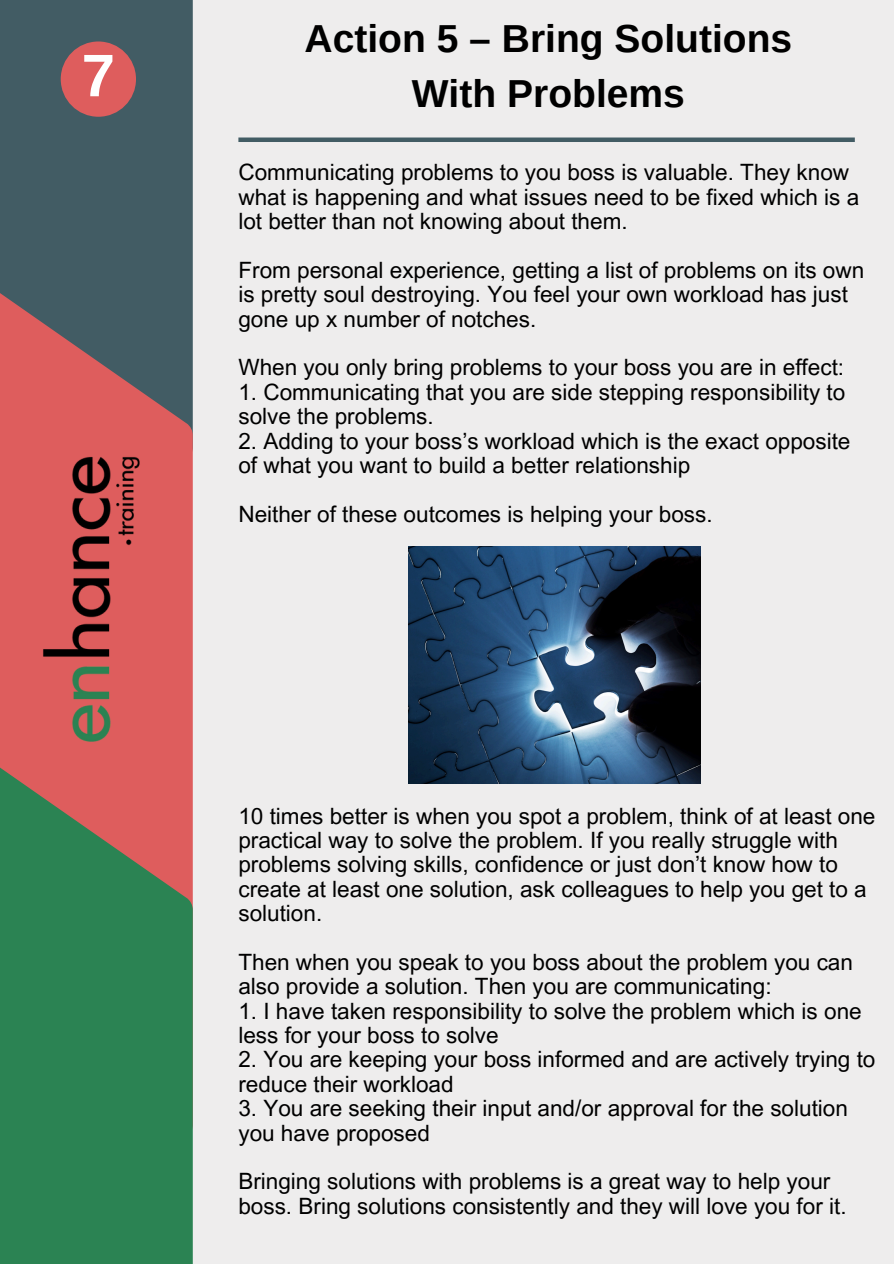
<style>
.page{position:relative;width:894px;height:1264px;background:#fff}
.page>*{position:absolute;margin:0;border:0;box-sizing:border-box;transform-origin:0 0}
.t1{font:700 60px "Arimo";color:#fff}
.t2{font:700 39px/54px "Arimo";color:#000;text-align:center}
.t3{font:22.5px/24.5px "Arial MT Pro";color:#000}
</style>
<div class="page">
<div style="left:0;top:0;width:893px;height:1263px;background:#eeeded"></div>
<div style="left:0;top:0;width:193px;height:191px;background:#425c64"></div>
<svg style="left:0;top:191px;width:193px;height:474px;fill:#425c64"></svg>
<svg style="left:0;top:665px;width:193px;height:598px;fill:#2b8353"></svg>
<img style="left:24px;top:442px;width:131px;height:315px">
<div style="left:238px;top:137px;width:616px;height:5px;background:#425c64"></div>
<div style="left:61px;top:41px;width:75px;height:76px;background:#de5d5d;border-radius:50%"></div>
<img style="left:409px;top:546px;width:291px;height:237px">
<p class="t1" style="left:82px;top:42px;width:35px">7</p>
<p class="t2" style="left:304px;top:12px;width:489px">Action 5 – Bring Solutions<br>With Problems</p>
<p class="t3" style="left:238px;top:163px;width:622px">Communicating problems to you boss is valuable. They know what is happening and what issues need to be fixed which is a lot better than not knowing about them.</p>
<p class="t3" style="left:238px;top:260px;width:627px">From personal experience, getting a list of problems on its own is pretty soul destroying. You feel your own workload has just gone up x number of notches.</p>
<h1 class="t3" style="left:238px;top:358px;width:607px">When you only bring problems to your boss you are in effect:</h1>
<p class="t3" style="left:238px;top:382px;width:608px">1. Communicating that you are side stepping responsibility to solve the problems.</p>
<p class="t3" style="left:238px;top:431px;width:613px">2. Adding to your boss’s workload which is the exact opposite of what you want to build a better relationship</p>
<p class="t3" style="left:238px;top:504px;width:475px">Neither of these outcomes is helping your boss.</p>
<p class="t3" style="left:238px;top:806px;width:638px">10 times better is when you spot a problem, think of at least one practical way to solve the problem. If you really struggle with problems solving skills, confidence or just don’t know how to create at least one solution, ask colleagues to help you get to a solution.</p>
<p class="t3" style="left:238px;top:952px;width:616px">Then when you speak to you boss about the problem you can also provide a solution. Then you are communicating:</p>
<p class="t3" style="left:238px;top:1001px;width:624px">1. I have taken responsibility to solve the problem which is one less for your boss to solve</p>
<p class="t3" style="left:238px;top:1050px;width:638px">2. You are keeping your boss informed and are actively trying to reduce their workload</p>
<p class="t3" style="left:238px;top:1098px;width:611px">3. You are seeking their input and/or approval for the solution you have proposed</p>
<p class="t3" style="left:238px;top:1172px;width:609px">Bringing solutions with problems is a great way to help your boss. Bring solutions consistently and they will love you for it.</p>
</div>
